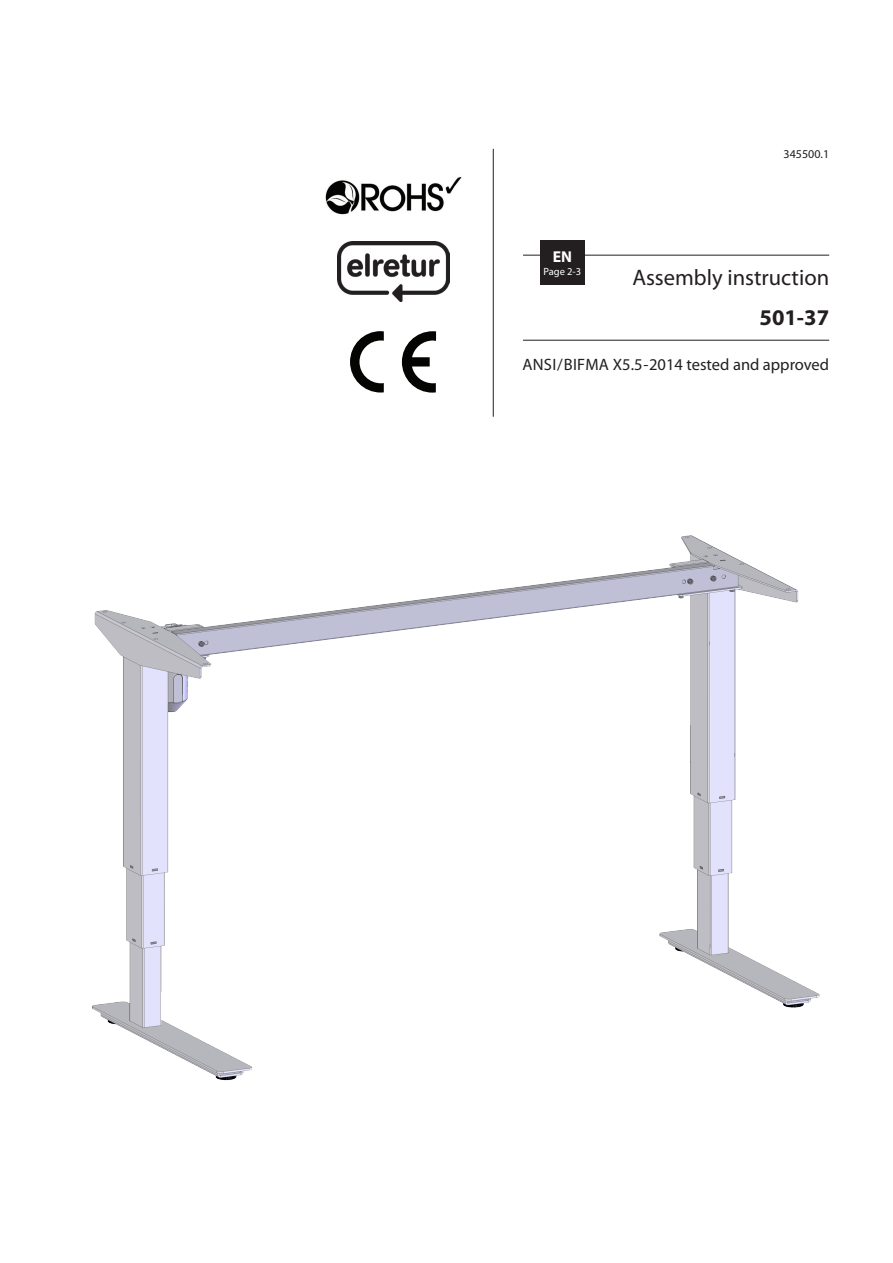
<style>
.page{position:relative;width:893px;height:1263px;background:#fff}
.page>*{position:absolute;margin:0;border:0;box-sizing:border-box;transform-origin:0 0}
.FORSIDE_-_overskrift{font:22.5px "Myriad Pro";color:#231f20}
.FORSIDE_-_overskrift-2{font:700 22.5px "Myriad Pro";color:#231f20}
.BRØDTEKST{font:16.5px "Myriad Pro";color:#231f20}
.t1{font:700 15.75px "Myriad Pro";color:#fff}
.brødtekst_indryk_mon{font:12px "Myriad Pro";color:#231f20}
.t2{font:10.5px "Myriad Pro";color:#fff}
</style>
<div class="page">
<img style="left:92px;top:535px;width:728px;height:546px">
<hr style="left:493px;top:149px;width:1px;height:268px;background:#231f20">
<img style="left:325px;top:177px;width:137px;height:38px">
<svg style="left:402px;top:331px;width:34px;height:62px"></svg>
<svg style="left:350px;top:331px;width:34px;height:61px"></svg>
<img style="left:337px;top:242px;width:113px;height:59px">
<hr style="left:523px;top:255px;width:306px;height:1px;background:#231f20">
<hr style="left:523px;top:340px;width:306px;height:1px;background:#231f20">
<div style="left:540px;top:240px;width:45px;height:45px;background:#231f20"></div>
<p class="t1" style="left:553px;top:247px;width:21px">EN</p>
<p class="t2" style="left:543px;top:265px;width:39px">Page 2-3</p>
<p class="brødtekst_indryk_mon" style="left:784px;top:146px;width:47px">345500.1</p>
<p class="FORSIDE_-_overskrift" style="left:632px;top:263px;width:198px">Assembly instruction</p>
<p class="FORSIDE_-_overskrift-2" style="left:759px;top:302px;width:71px">501-37</p>
<p class="BRØDTEKST" style="left:522px;top:354px;width:308px">ANSI/BIFMA X5.5-2014 tested and approved</p>
</div>
